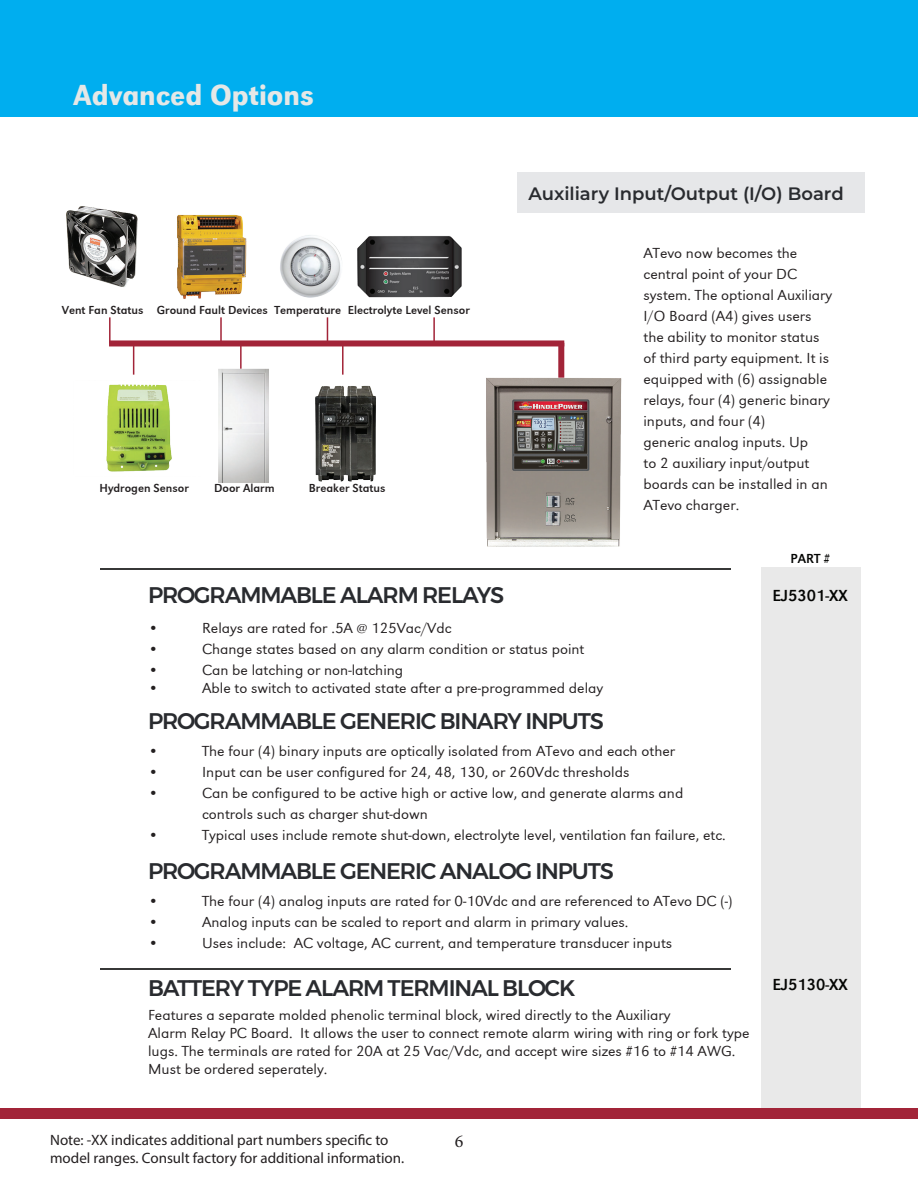
<style>
.page{position:relative;width:918px;height:1188px;background:#fff}
.page>*{position:absolute;margin:0;border:0;box-sizing:border-box;transform-origin:0 0}
.t1{font:30px "URW Grotesk Nar Regular 2";color:#e5e8e7}
.t2{font:500 22.5px "Montserrat";letter-spacing:-.05em;color:#292b2f}
.t3{font:600 18px "Montserrat";color:#292b2f}
.t4{font:18px "Minion Pro";color:#231f20}
.t5{font:16.5px "URW Grotesk Regular 2";color:#040503}
.t6{font:15px/21px "URW Grotesk Wid Lig Regular 2";color:#231f20}
.t7{font:15px/18px "Myriad Pro";color:#231f20}
.t8{font:13.5px "URW Grotesk Regular 2";color:#040503}
.t9{font:12px "URW Grotesk Regular 2";color:#231f20}
</style>
<div class="page">
<div style="left:518px;top:172px;width:347px;height:41px;background:#e6e7e9"></div>
<hr style="left:100px;top:568px;width:630px;height:2px;background:#373837">
<div style="left:0;top:0;width:918px;height:117px;background:#00aeef"></div>
<div style="left:761px;top:567px;width:99px;height:541px;background:#e9e9e9"></div>
<hr style="left:100px;top:969px;width:630px;height:1px;background:#373837">
<div style="left:0;top:1109px;width:918px;height:10px;background:#a22438"></div>
<img style="left:66px;top:175px;width:556px;height:372px">
<h1 class="t1" style="left:74px;top:78px;width:242px">Advanced Options</h1>
<p class="t9" style="left:62px;top:303px;width:83px">Vent Fan Status</p>
<p class="t9" style="left:157px;top:303px;width:314px">Ground Fault Devices Temperature Electrolyte Level Sensor</p>
<p class="t9" style="left:100px;top:482px;width:91px">Hydrogen Sensor</p>
<p class="t9" style="left:214px;top:482px;width:62px">Door Alarm</p>
<p class="t9" style="left:309px;top:482px;width:78px">Breaker Status</p>
<p class="t3" style="left:529px;top:181px;width:317px">Auxiliary Input/Output (I/O) Board</p>
<p class="t6" style="left:644px;top:243px;width:190px">ATevo now becomes the central point of your DC system. The optional Auxiliary<br>I/O Board (A4) gives users the ability to monitor status of third party equipment. It is equipped with (6) assignable relays, four (4) generic binary inputs, and four (4)<br>generic analog inputs. Up<br>to 2 auxiliary input/output boards can be installed in an<br>ATevo charger.</p>
<p class="t8" style="left:790px;top:551px;width:41px">PART #</p>
<h2 class="t2" style="left:148px;top:578px;width:358px">PROGRAMMABLE ALARM RELAYS</h2>
<p class="t6" style="left:148px;top:618px;width:12px">•</p>
<p class="t6" style="left:202px;top:618px;width:251px">Relays are rated for .5A @ 125Vac/Vdc</p>
<p class="t6" style="left:148px;top:639px;width:12px">•</p>
<p class="t6" style="left:202px;top:639px;width:384px">Change states based on any alarm condition or status point</p>
<p class="t6" style="left:148px;top:660px;width:12px">•</p>
<p class="t6" style="left:202px;top:660px;width:203px">Can be latching or non-latching</p>
<p class="t6" style="left:148px;top:678px;width:12px">•</p>
<p class="t6" style="left:202px;top:678px;width:403px">Able to switch to activated state after a pre-programmed delay</p>
<h2 class="t2" style="left:148px;top:704px;width:457px">PROGRAMMABLE GENERIC BINARY INPUTS</h2>
<p class="t6" style="left:148px;top:741px;width:12px">•</p>
<p class="t6" style="left:202px;top:741px;width:475px">The four (4) binary inputs are optically isolated from ATevo and each other</p>
<p class="t6" style="left:148px;top:762px;width:12px">•</p>
<p class="t6" style="left:202px;top:762px;width:429px">Input can be user configured for 24, 48, 130, or 260Vdc thresholds</p>
<p class="t6" style="left:148px;top:783px;width:12px">•</p>
<p class="t6" style="left:202px;top:783px;width:483px">Can be configured to be active high or active low, and generate alarms and controls such as charger shut-down</p>
<p class="t6" style="left:148px;top:825px;width:12px">•</p>
<p class="t6" style="left:202px;top:825px;width:525px">Typical uses include remote shut-down, electrolyte level, ventilation fan failure, etc.</p>
<h2 class="t2" style="left:148px;top:854px;width:467px">PROGRAMMABLE GENERIC ANALOG INPUTS</h2>
<p class="t6" style="left:148px;top:891px;width:12px">•</p>
<p class="t6" style="left:202px;top:891px;width:532px">The four (4) analog inputs are rated for 0-10Vdc and are referenced to ATevo DC (-)</p>
<p class="t6" style="left:148px;top:912px;width:12px">•</p>
<p class="t6" style="left:202px;top:912px;width:428px">Analog inputs can be scaled to report and alarm in primary values.</p>
<p class="t6" style="left:148px;top:933px;width:12px">•</p>
<p class="t6" style="left:202px;top:933px;width:472px">Uses include: AC voltage, AC current, and temperature transducer inputs</p>
<h2 class="t2" style="left:148px;top:971px;width:429px">BATTERY TYPE ALARM TERMINAL BLOCK</h2>
<p class="t6" style="left:148px;top:1006px;width:603px;line-height:18px">Features a separate molded phenolic terminal block, wired directly to the Auxiliary<br>Alarm Relay PC Board. It allows the user to connect remote alarm wiring with ring or fork type lugs. The terminals are rated for 20A at 25 Vac/Vdc, and accept wire sizes #16 to #14 AWG.<br>Must be ordered seperately.</p>
<p class="t7" style="left:50px;top:1131px;width:356px">Note: -XX indicates additional part numbers specific to model ranges. Consult factory for additional information.</p>
<p class="t4" style="left:455px;top:1129px;width:10px">6</p>
<p class="t5" style="left:773px;top:586px;width:77px">EJ5301-XX</p>
<p class="t5" style="left:773px;top:974px;width:77px">EJ5130-XX</p>
</div>
